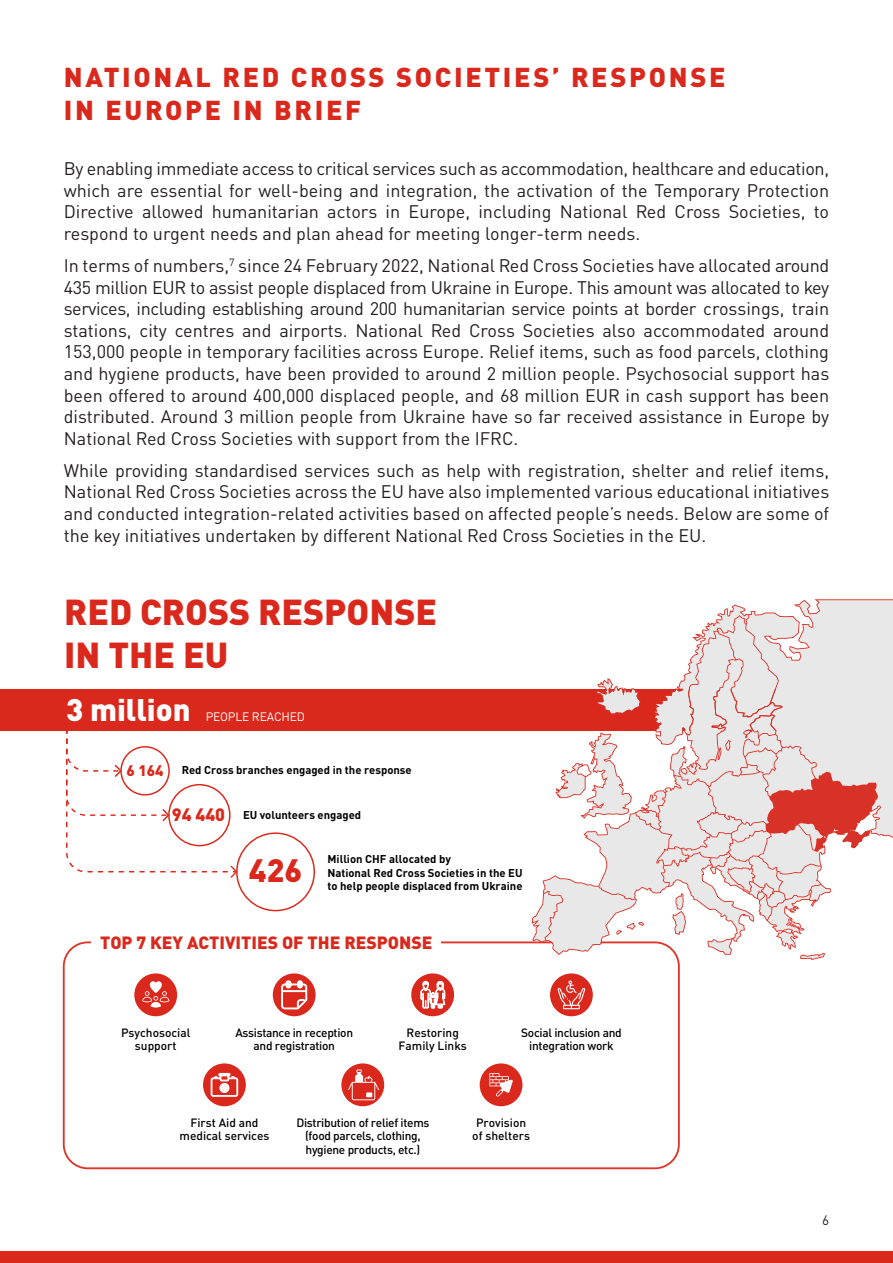
<style>
.page{position:relative;width:893px;height:1263px;background:#fff}
.page>*{position:absolute;margin:0;border:0;box-sizing:border-box;transform-origin:0 0}
.t1{font:900 35.7px/42.8px "DIN Pro";color:#da291c}
.t2{font:900 31.95px "DIN Pro";color:#da291c}
.t3{font:900 30.9px "DIN Pro";color:#fff}
.t4{font:900 27px/32.4px "DIN Pro";letter-spacing:.1em;color:#da291c}
.t5{font:18px/21.6px "DIN Pro";color:#231f20;text-align:justify}
.t6{font:900 17.7px "DIN Pro";color:#da291c}
.t7{font:900 17.55px "DIN Pro";color:#da291c}
.t8{font:900 15.15px "DIN Pro";color:#da291c}
.t9{font:13.5px "DIN Pro";color:#231f20}
.t10{font:12.15px "DIN Pro";letter-spacing:-.015em;color:#fff}
.t11{font:500 11.85px/13px "DIN Pro";letter-spacing:-.025em;color:#010101;text-align:center}
.t12{font:500 11.85px/13px "DIN Pro";color:#010101;text-align:center}
.t13{font:700 11.25px/13.5px "DIN Pro";color:#010101}
</style>
<div class="page">
<div style="left:0;top:1252px;width:893px;height:11px;background:#da291c"></div>
<div style="left:0;top:690px;width:893px;height:41px;background:#da291c"></div>
<div style="left:63px;top:941px;width:617px;height:228px;border:2px solid #df3426;border-radius:24px"></div>
<div style="left:236px;top:832px;width:79px;height:79px;background:#fff;border:1px solid #da291c;border-radius:50%"></div>
<svg style="left:533px;top:600px;width:360px;height:360px"></svg>
<div style="left:92px;top:929px;width:349px;height:28px;background:#fff"></div>
<svg style="left:66px;top:731px;width:211px;height:148px"></svg>
<div style="left:480px;top:1063px;width:42px;height:43px;background:#da291c;border-radius:50%"></div>
<svg style="left:489px;top:1073px;width:24px;height:24px"></svg>
<svg style="left:203px;top:1063px;width:43px;height:43px"></svg>
<svg style="left:211px;top:1073px;width:27px;height:23px"></svg>
<div style="left:411px;top:973px;width:43px;height:43px;background:#da291c;border-radius:50%"></div>
<svg style="left:421px;top:981px;width:24px;height:27px"></svg>
<div style="left:550px;top:973px;width:43px;height:43px;background:#da291c;border-radius:50%"></div>
<svg style="left:557px;top:980px;width:28px;height:29px"></svg>
<div style="left:273px;top:973px;width:43px;height:43px;background:#da291c;border-radius:50%"></div>
<svg style="left:281px;top:980px;width:26px;height:29px"></svg>
<div style="left:134px;top:973px;width:43px;height:43px;background:#da291c;border-radius:50%"></div>
<svg style="left:142px;top:981px;width:27px;height:27px"></svg>
<svg style="left:341px;top:1063px;width:43px;height:43px"></svg>
<svg style="left:348px;top:1069px;width:31px;height:31px"></svg>
<div style="left:120px;top:746px;width:50px;height:49px;background:#fff;border:1px solid #da291c;border-radius:50%"></div>
<h3 class="t4" style="left:64px;top:58px;width:663px">NATIONAL RED CROSS SOCIETIES’ RESPONSE<br>IN EUROPE IN BRIEF</h3>
<p class="t5" style="left:64px;top:156px;width:767px">By enabling immediate access to critical services such as accommodation, healthcare and education, which are essential for well-being and integration, the activation of the Temporary Protection Directive allowed humanitarian actors in Europe, including National Red Cross Societies, to respond to urgent needs and plan ahead for meeting longer-term needs.</p>
<p class="t5" style="left:64px;top:253px;width:767px">In terms of numbers,<sup>7</sup> since 24 February 2022, National Red Cross Societies have allocated around 435 million EUR to assist people displaced from Ukraine in Europe. This amount was allocated to key services, including establishing around 200 humanitarian service points at border crossings, train stations, city centres and airports. National Red Cross Societies also accommodated around 153,000 people in temporary facilities across Europe. Relief items, such as food parcels, clothing and hygiene products, have been provided to around 2 million people. Psychosocial support has been offered to around 400,000 displaced people, and 68 million EUR in cash support has been distributed. Around 3 million people from Ukraine have so far received assistance in Europe by National Red Cross Societies with support from the IFRC.</p>
<p class="t5" style="left:64px;top:458px;width:767px">While providing standardised services such as help with registration, shelter and relief items, National Red Cross Societies across the EU have also implemented various educational initiatives and conducted integration-related activities based on affected people’s needs. Below are some of the key initiatives undertaken by different National Red Cross Societies in the EU.</p>
<h1 class="t1" style="left:64px;top:586px;width:374px">RED CROSS RESPONSE<br>IN THE EU</h1>
<h3 class="t3" style="left:66px;top:683px;width:126px">3 million</h3>
<p class="t10" style="left:206px;top:707px;width:101px">PEOPLE REACHED</p>
<p class="t8" style="left:127px;top:757px;width:38px">6 164</p>
<p class="t13" style="left:182px;top:761px;width:232px">Red Cross branches engaged in the response</p>
<p class="t13" style="left:243px;top:806px;width:120px">EU volunteers engaged</p>
<p class="t13" style="left:327px;top:851px;width:197px">Million CHF allocated by<br>National Red Cross Societies in the EU to help people displaced from Ukraine</p>
<p class="t6" style="left:172px;top:799px;width:55px">94 440</p>
<h2 class="t2" style="left:249px;top:843px;width:55px">426</h2>
<p class="t7" style="left:100px;top:928px;width:334px">TOP 7 KEY ACTIVITIES OF THE RESPONSE</p>
<p class="t12" style="left:121px;top:1025px;width:71px">Psychosocial support</p>
<p class="t11" style="left:235px;top:1025px;width:119px">Assistance in reception and registration</p>
<p class="t12" style="left:399px;top:1025px;width:70px">Restoring<br>Family Links</p>
<p class="t11" style="left:521px;top:1025px;width:102px">Social inclusion and integration work</p>
<p class="t12" style="left:180px;top:1115px;width:91px">First Aid and medical services</p>
<p class="t11" style="left:296px;top:1115px;width:134px">Distribution of relief items (food parcels, clothing, hygiene products, etc.)</p>
<p class="t12" style="left:472px;top:1115px;width:59px">Provision of shelters</p>
<p class="t9" style="left:822px;top:1209px;width:9px">6</p>
</div>
